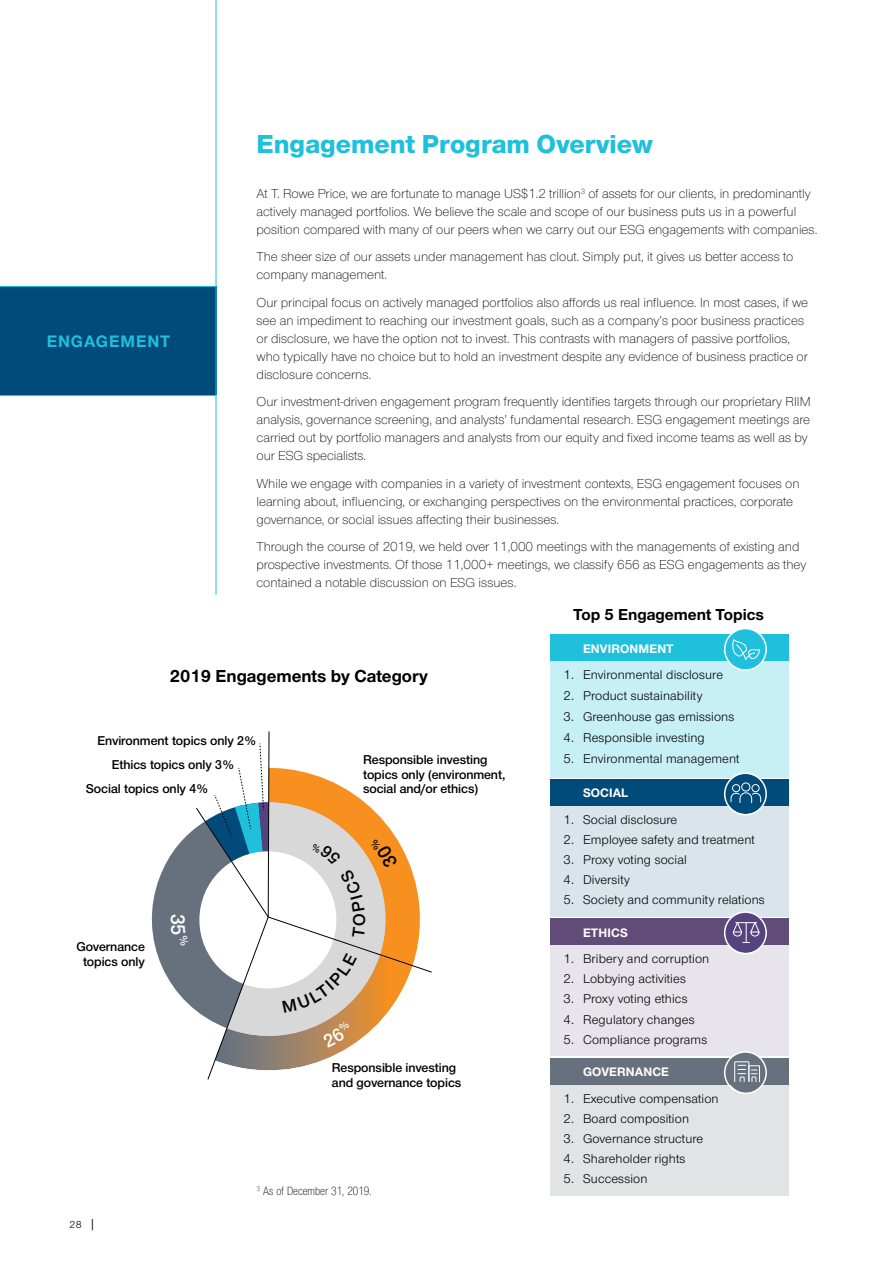
<style>
.page{position:relative;width:893px;height:1263px;background:#fff}
.page>*{position:absolute;margin:0;border:0;box-sizing:border-box;transform-origin:0 0}
.t1{font:800 27px "Nimbus Sans Novus";color:#1fc0db}
.t2{font:700 18px "Nimbus Sans Novus";color:#000}
.t3{font:600 17.7px "Nimbus Sans Novus";color:#000}
.t4{font:700 17.25px "Nimbus Sans Novus";letter-spacing:.05em;color:#1fc0db}
.t5{font:700 16.5px "Nimbus Sans Novus";color:#000}
.t6{font:300 13.5px/18px "Nimbus Sans Novus";color:#000}
.t7{font:600 13.35px/14.7px "Nimbus Sans Novus";letter-spacing:-.005em;color:#000}
.t8{font:13.2px "Nimbus Sans Novus";letter-spacing:.01em;color:#000}
.t9{font:700 12.75px "Nimbus Sans Novus";letter-spacing:.01em;color:#fff}
.t10{font:300 12.3px "Nimbus Sans Novus Cond";color:#000}
.t11{font:10.5px "Nimbus Sans Novus";color:#000}
.s1{font-size:13.5px}
</style>
<div class="page">
<div style="left:551px;top:635px;width:238px;height:143px;background:#c7eff6"></div>
<div style="left:551px;top:780px;width:238px;height:136px;background:#d9e4eb"></div>
<div style="left:551px;top:944px;width:238px;height:112px;background:#e7e4eb"></div>
<div style="left:551px;top:1084px;width:238px;height:112px;background:#e1e3e5"></div>
<div style="left:551px;top:635px;width:238px;height:26px;background:#1fc0db"></div>
<div style="left:551px;top:780px;width:238px;height:26px;background:#004b7a"></div>
<div style="left:551px;top:918px;width:238px;height:26px;background:#614b79"></div>
<div style="left:551px;top:1058px;width:238px;height:26px;background:#67717e"></div>
<div style="left:0;top:287px;width:216px;height:108px;background:#004b7a"></div>
<div style="left:725px;top:629px;width:41px;height:41px;background:#1fc0db;border-radius:50%"></div>
<svg style="left:732px;top:639px;width:28px;height:26px"></svg>
<div style="left:724px;top:628px;width:43px;height:43px;border:2px solid #fff;border-radius:50%"></div>
<svg style="left:725px;top:775px;width:41px;height:39px"></svg>
<div style="left:741px;top:782px;width:9px;height:9px;border:1px solid #fff;border-radius:50%"></div>
<div style="left:724px;top:772px;width:43px;height:43px;border:2px solid #fff;border-radius:50%"></div>
<svg style="left:725px;top:914px;width:41px;height:39px"></svg>
<div style="left:724px;top:911px;width:43px;height:43px;border:2px solid #fff;border-radius:50%"></div>
<svg style="left:726px;top:1054px;width:40px;height:39px"></svg>
<div style="left:724px;top:1051px;width:43px;height:43px;border:2px solid #fff;border-radius:50%"></div>
<hr style="left:0;top:286px;width:216px;height:1px;background:#1fc0db">
<hr style="left:0;top:395px;width:216px;height:1px;background:#1fc0db">
<hr style="left:216px;top:0;width:1px;height:595px;background:#1fc0db">
<svg style="left:151px;top:731px;width:281px;height:349px"></svg>
<p class="t4" style="left:47px;top:335px;width:125px">ENGAGEMENT</p>
<h1 class="t1" style="left:256px;top:135px;width:398px">Engagement Program Overview</h1>
<p class="t6" style="left:256px;top:185px;width:562px">At T. Rowe Price, we are fortunate to manage US$1.2 trillion<sup>3</sup> of assets for our clients, in predominantly actively managed portfolios. We believe the scale and scope of our business puts us in a powerful position compared with many of our peers when we carry out our ESG engagements with companies.</p>
<p class="t6" style="left:257px;top:249px;width:538px">The sheer size of our assets under management has clout. Simply put, it gives us better access to company management.</p>
<p class="t6" style="left:257px;top:294px;width:553px">Our principal focus on actively managed portfolios also affords us real influence. In most cases, if we see an impediment to reaching our investment goals, such as a company’s poor business practices or disclosure, we have the option not to invest. This contrasts with managers of passive portfolios, who typically have no choice but to hold an investment despite any evidence of business practice or disclosure concerns.</p>
<p class="t6" style="left:257px;top:393px;width:556px">Our investment-driven engagement program frequently identifies targets through our proprietary RIIM analysis, governance screening, and analysts’ fundamental research. ESG engagement meetings are carried out by portfolio managers and analysts from our equity and fixed income teams as well as by our ESG specialists.</p>
<p class="t6" style="left:257px;top:475px;width:545px">While we engage with companies in a variety of investment contexts, ESG engagement focuses on learning about, influencing, or exchanging perspectives on the environmental practices, corporate governance, or social issues affecting their businesses.</p>
<p class="t6" style="left:257px;top:538px;width:551px">Through the course of 2019, we held over 11,000 meetings with the managements of existing and prospective investments. Of those 11,000+ meetings, we classify 656 as ESG engagements as they contained a notable discussion on ESG issues.</p>
<p class="t5" style="left:573px;top:609px;width:192px">Top 5 Engagement Topics</p>
<h2 class="t2" style="left:170px;top:669px;width:260px">2019 Engagements by Category</h2>
<p class="t7" style="left:97px;top:734px;width:161px">Environment topics only 2%</p>
<p class="t7" style="left:86px;top:782px;width:124px">Social topics only 4%</p>
<p class="t7" style="left:112px;top:758px;width:124px">Ethics topics only 3%</p>
<p class="t7" style="left:76px;top:940px;width:70px;text-align:center">Governance topics only</p>
<p class="t7" style="left:363px;top:753px;width:144px">Responsible investing topics only (environment, social and/or ethics)</p>
<h3 class="t3" style="left:353px;top:926px;width:14px;rotate:-90deg">O</h3>
<p class="t7" style="left:332px;top:1061px;width:131px">Responsible investing and governance topics</p>
<p class="t11" style="left:69px;top:1221px;width:28px">28 <span class="s1">|</span></p>
<p class="t10" style="left:257px;top:1186px;width:116px"><sup>3</sup> As of December 31, 2019.</p>
<p class="t9" style="left:583px;top:644px;width:92px">ENVIRONMENT</p>
<p class="t8" style="left:563px;top:670px;width:161px">1. Environmental disclosure</p>
<p class="t8" style="left:563px;top:691px;width:140px">2. Product sustainability</p>
<p class="t8" style="left:563px;top:712px;width:172px">3. Greenhouse gas emissions</p>
<p class="t8" style="left:563px;top:733px;width:143px">4. Responsible investing</p>
<p class="t8" style="left:563px;top:754px;width:178px">5. Environmental management</p>
<p class="t9" style="left:583px;top:788px;width:47px">SOCIAL</p>
<p class="t8" style="left:563px;top:814px;width:115px">1. Social disclosure</p>
<p class="t8" style="left:563px;top:835px;width:193px">2. Employee safety and treatment</p>
<p class="t8" style="left:563px;top:855px;width:125px">3. Proxy voting social</p>
<p class="t8" style="left:563px;top:875px;width:68px">4. Diversity</p>
<p class="t8" style="left:563px;top:895px;width:203px">5. Society and community relations</p>
<p class="t9" style="left:583px;top:928px;width:46px">ETHICS</p>
<p class="t8" style="left:563px;top:954px;width:147px">1. Bribery and corruption</p>
<p class="t8" style="left:563px;top:974px;width:124px">2. Lobbying activities</p>
<p class="t8" style="left:563px;top:994px;width:126px">3. Proxy voting ethics</p>
<p class="t8" style="left:563px;top:1014px;width:133px">4. Regulatory changes</p>
<p class="t8" style="left:563px;top:1035px;width:145px">5. Compliance programs</p>
<p class="t9" style="left:583px;top:1068px;width:88px">GOVERNANCE</p>
<p class="t8" style="left:563px;top:1094px;width:157px">1. Executive compensation</p>
<p class="t8" style="left:563px;top:1114px;width:127px">2. Board composition</p>
<p class="t8" style="left:563px;top:1134px;width:141px">3. Governance structure</p>
<p class="t8" style="left:563px;top:1154px;width:124px">4. Shareholder rights</p>
<p class="t8" style="left:563px;top:1174px;width:86px">5. Succession</p>
</div>
